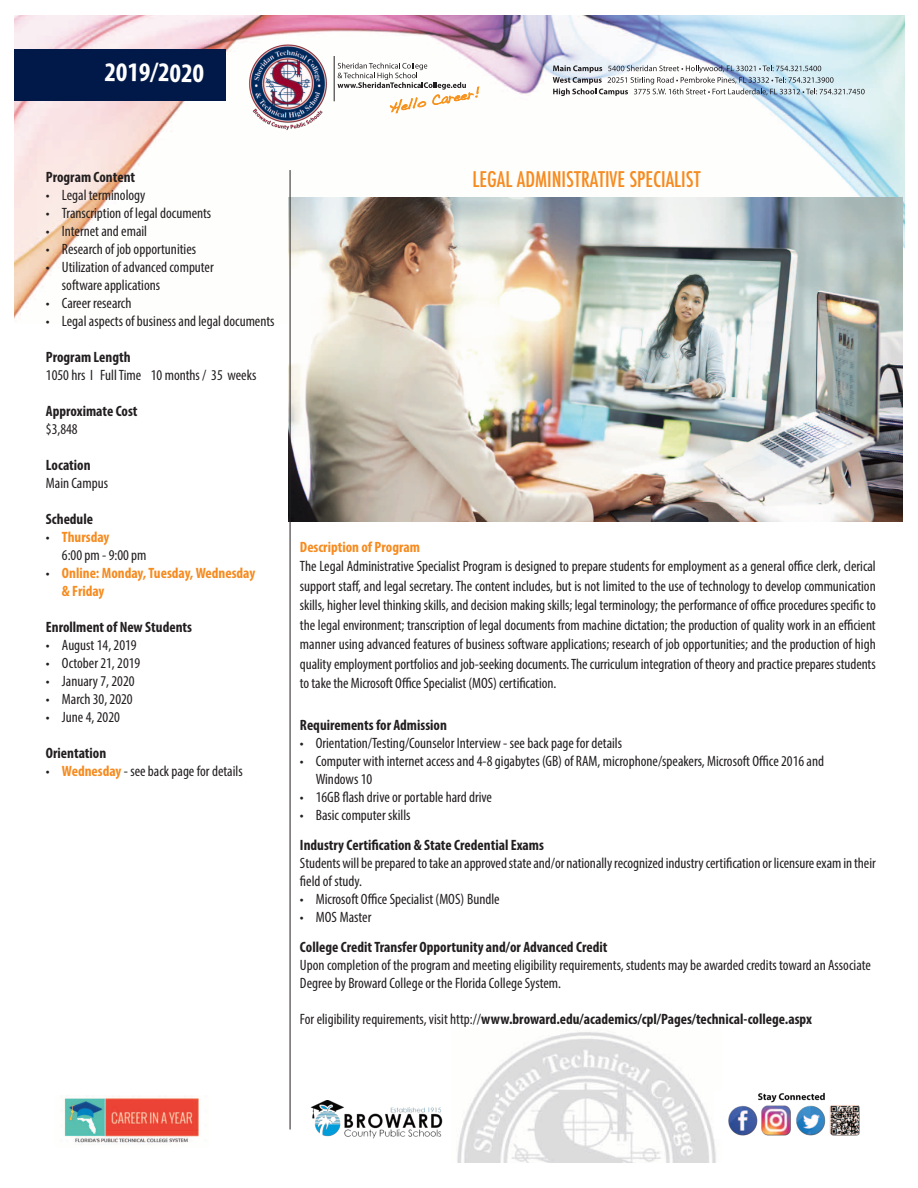
<style>
.page{position:relative;width:918px;height:1188px;background:#fff}
.page>*{position:absolute;margin:0;border:0;box-sizing:border-box;transform-origin:0 0}
.t1{font:700 condensed 27px "Myriad Pro";color:#fff}
.t2{font:500 condensed 21px "Futura";color:#f68b1f}
.t3{font:condensed 15px/19.5px "Myriad Pro";color:#231f20}
.t4{font:700 condensed 15px "Myriad Pro";color:#231f20}
.t5{font:700 condensed 15px "Myriad Pro";color:#f68b1f}
.s1{font-weight:400;color:#231f20}
.s2{font-weight:700;color:#f68b1f}
.s3{font-weight:400}
</style>
<div class="page">
<img style="left:14px;top:15px;width:890px;height:307px">
<img style="left:289px;top:197px;width:614px;height:324px">
<div style="left:14px;top:50px;width:212px;height:51px;background:#001948"></div>
<svg style="left:553px;top:65px;width:312px;height:31px"></svg>
<hr style="left:334px;top:56px;width:1px;height:45px;background:#231f20">
<svg style="left:338px;top:63px;width:142px;height:51px"></svg>
<img style="left:247px;top:43px;width:80px;height:89px">
<hr style="left:290px;top:170px;width:1px;height:960px;background:#231f20">
<img style="left:457px;top:1032px;width:259px;height:130px">
<div style="left:714px;top:1091px;width:153px;height:48px;background:#fff"></div>
<img style="left:728px;top:1092px;width:132px;height:44px">
<img style="left:310px;top:1100px;width:133px;height:39px">
<img style="left:64px;top:1098px;width:135px;height:45px">
<p class="t1" style="left:105px;top:62px;width:101px;rotate:1deg">2019/2020</p>
<p class="t4" style="left:46px;top:172px;width:91px">Program Content</p>
<p class="t3" style="left:46px;top:187px;width:101px">• Legal terminology</p>
<p class="t3" style="left:46px;top:205px;width:167px">• Transcription of legal documents</p>
<p class="t3" style="left:46px;top:223px;width:103px">• Internet and email</p>
<p class="t3" style="left:46px;top:241px;width:152px">• Research of job opportunities</p>
<p class="t3" style="left:62px;top:259px;width:153px;line-height:18px;text-indent:-16px">• Utilization of advanced computer software applications</p>
<p class="t3" style="left:46px;top:295px;width:87px">• Career research</p>
<p class="t3" style="left:46px;top:313px;width:230px">• Legal aspects of business and legal documents</p>
<p class="t4" style="left:46px;top:352px;width:86px">Program Length</p>
<p class="t3" style="left:46px;top:367px;width:212px">1050 hrs I Full Time 10 months / 35 weeks</p>
<p class="t4" style="left:46px;top:406px;width:93px">Approximate Cost</p>
<p class="t3" style="left:46px;top:421px;width:33px">$3,848</p>
<p class="t4" style="left:46px;top:460px;width:46px">Location</p>
<p class="t3" style="left:46px;top:475px;width:64px">Main Campus</p>
<p class="t4" style="left:46px;top:514px;width:49px">Schedule</p>
<p class="t5" style="left:46px;top:532px;width:65px"><span class="s1">•</span> Thursday</p>
<p class="t3" style="left:62px;top:547px;width:86px">6:00 pm - 9:00 pm</p>
<p class="t5" style="left:46px;top:568px;width:211px"><span class="s1">•</span> Online: Monday, Tuesday, Wednesday</p>
<p class="t5" style="left:62px;top:586px;width:44px">&amp; Friday</p>
<p class="t4" style="left:46px;top:622px;width:148px">Enrollment of New Students</p>
<p class="t3" style="left:46px;top:637px;width:92px">• August 14, 2019</p>
<p class="t3" style="left:46px;top:655px;width:96px">• October 21, 2019</p>
<p class="t3" style="left:46px;top:673px;width:90px">• January 7, 2020</p>
<p class="t3" style="left:46px;top:691px;width:88px">• March 30, 2020</p>
<p class="t3" style="left:46px;top:709px;width:76px">• June 4, 2020</p>
<p class="t4" style="left:46px;top:748px;width:62px">Orientation</p>
<p class="t3" style="left:46px;top:763px;width:198px">• <span class="s2">Wednesday</span> - see back page for details</p>
<p class="t2" style="left:473px;top:168px;width:230px">LEGAL ADMINISTRATIVE SPECIALIST</p>
<p class="t5" style="left:300px;top:541px;width:122px">Description of Program</p>
<p class="t3" style="left:300px;top:558px;width:577px;text-align:justify">The Legal Administrative Specialist Program is designed to prepare students for employment as a general office clerk, clerical support staff, and legal secretary. The content includes, but is not limited to the use of technology to develop communication skills, higher level thinking skills, and decision making skills; legal terminology; the performance of office procedures specific to the legal environment; transcription of legal documents from machine dictation; the production of quality work in an efficient manner using advanced features of business software applications; research of job opportunities; and the production of high quality employment portfolios and job-seeking documents. The curriculum integration of theory and practice prepares students to take the Microsoft Office Specialist (MOS) certification.</p>
<p class="t4" style="left:300px;top:720px;width:148px">Requirements for Admission</p>
<p class="t3" style="left:300px;top:735px;width:324px">• Orientation/Testing/Counselor Interview - see back page for details</p>
<p class="t3" style="left:316px;top:754px;width:510px;line-height:18px;text-indent:-16px">• Computer with internet access and 4-8 gigabytes (GB) of RAM, microphone/speakers, Microsoft Office 2016 and<br>Windows 10</p>
<p class="t3" style="left:300px;top:789px;width:194px">• 16GB flash drive or portable hard drive</p>
<p class="t3" style="left:300px;top:807px;width:112px">• Basic computer skills</p>
<p class="t4" style="left:300px;top:840px;width:246px">Industry Certification &amp; State Credential Exams</p>
<p class="t3" style="left:300px;top:856px;width:577px;line-height:18px">Students will be prepared to take an approved state and/or nationally recognized industry certification or licensure exam in their field of study.</p>
<p class="t3" style="left:300px;top:891px;width:201px">• Microsoft Office Specialist (MOS) Bundle</p>
<p class="t3" style="left:300px;top:909px;width:73px">• MOS Master</p>
<p class="t4" style="left:300px;top:942px;width:309px">College Credit Transfer Opportunity and/or Advanced Credit</p>
<p class="t3" style="left:300px;top:958px;width:572px;line-height:18px">Upon completion of the program and meeting eligibility requirements, students may be awarded credits toward an Associate<br>Degree by Broward College or the Florida College System.</p>
<p class="t4" style="left:300px;top:1014px;width:514px"><span class="s3">For eligibility requirements, visit http://</span>www.broward.edu/academics/cpl/Pages/technical-college.aspx</p>
</div>
